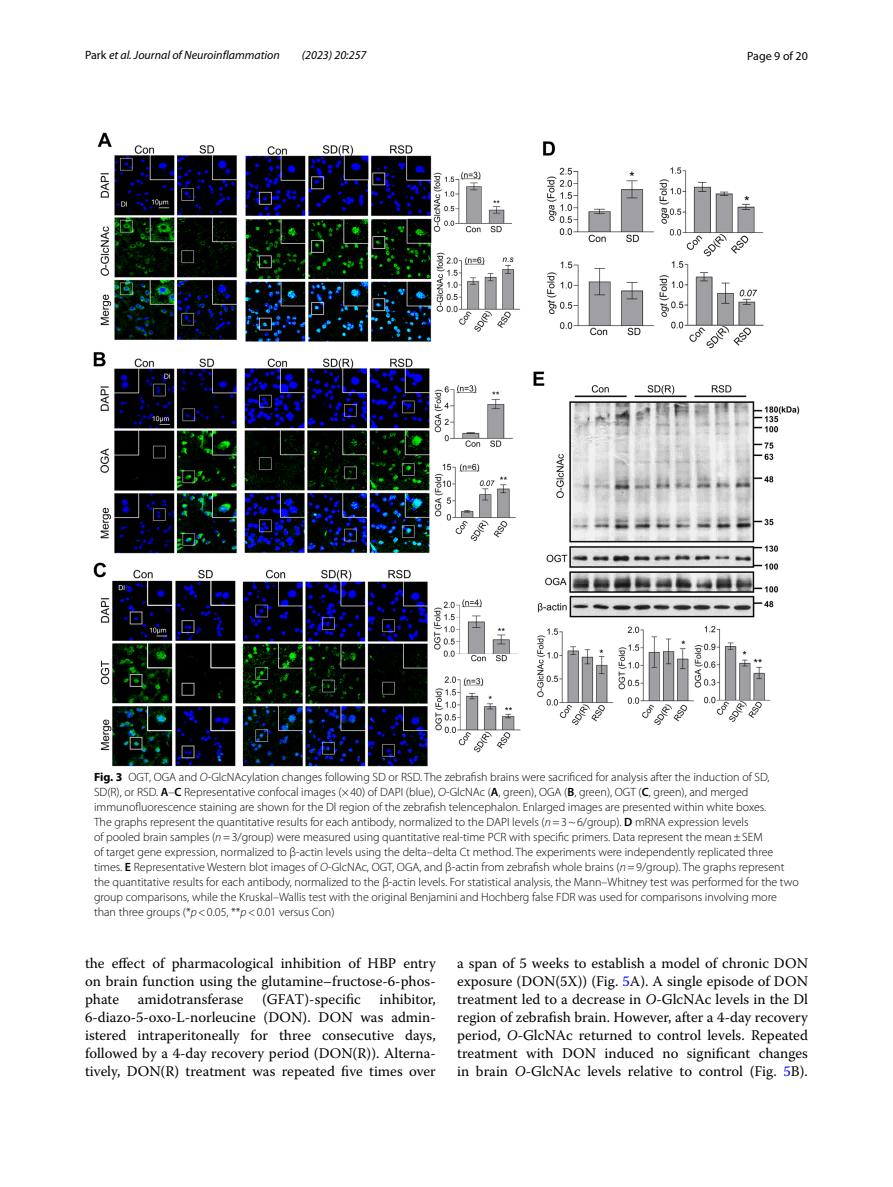
<style>
.page{position:relative;width:893px;height:1187px;background:#fff}
.page>*{position:absolute;margin:0;border:0;box-sizing:border-box;transform-origin:0 0}
.t1{font:14.7px/18px "Warnock Pro";color:#000;text-align:justify}
.t2{font:300 12px/15px "Myriad Pro";color:#000}
.t3{font:italic 12px "Myriad Pro";color:#000}
.t4{font:12px "Myriad Pro";color:#000}
.s1{font-style:normal}
.s2{font-weight:700}
.s3{font-style:italic}
.s4{font-weight:600}
.s5{color:#00f}
</style>
<div class="page">
<img style="left:94px;top:133px;width:705px;height:633px">
<p class="t3" style="left:85px;top:48px;width:196px"><span class="s1">Park</span> et al. Journal of Neuroinflammation</p>
<p class="t3" style="left:302px;top:48px;width:66px">(2023) 20:257</p>
<p class="t4" style="left:747px;top:48px;width:62px">Page 9 of 20</p>
<p class="t2" style="left:94px;top:770px;width:706px"><span class="s2">Fig. 3</span> OGT, OGA and <span class="s3">O</span>-GlcNAcylation changes following SD or RSD. The zebrafish brains were sacrificed for analysis after the induction of SD, SD(R), or RSD. <span class="s4">A</span>–<span class="s4">C</span> Representative confocal images (×40) of DAPI (blue), <span class="s3">O</span>-GlcNAc (<span class="s4">A</span>, green), OGA (<span class="s4">B</span>, green), OGT (<span class="s4">C</span>, green), and merged immunofluorescence staining are shown for the Dl region of the zebrafish telencephalon. Enlarged images are presented within white boxes.<br>The graphs represent the quantitative results for each antibody, normalized to the DAPI levels (<span class="s3">n</span>=3~6/group). <span class="s4">D</span> mRNA expression levels<br>of pooled brain samples (<span class="s3">n</span>=3/group) were measured using quantitative real-time PCR with specific primers. Data represent the mean±SEM<br>of target gene expression, normalized to β-actin levels using the delta–delta Ct method. The experiments were independently replicated three times. <span class="s4">E</span> Representative Western blot images of <span class="s3">O</span>-GlcNAc, OGT, OGA, and β-actin from zebrafish whole brains (<span class="s3">n</span>=9/group). The graphs represent the quantitative results for each antibody, normalized to the β-actin levels. For statistical analysis, the Mann–Whitney test was performed for the two group comparisons, while the Kruskal–Wallis test with the original Benjamini and Hochberg false FDR was used for comparisons involving more than three groups (*<span class="s3">p</span>&lt;0.05, **<span class="s3">p</span>&lt;0.01 versus Con)</p>
<p class="t1" style="left:85px;top:954px;width:352px">the effect of pharmacological inhibition of HBP entry on brain function using the glutamine–fructose-6-phos&shy;phate</p>
<p class="t1" style="left:138px;top:990px;width:107px">amidotransferase</p>
<p class="t1" style="left:262px;top:990px;width:100px">(GFAT)-specific</p>
<p class="t1" style="left:85px;top:990px;width:352px;text-indent:295px">inhibitor, 6-diazo-5-oxo-L-norleucine (DON). DON was admin&shy;istered intraperitoneally for three consecutive days, followed by a 4-day recovery period (DON(R)). Alterna&shy;tively, DON(R) treatment was repeated five times over</p>
<p class="t1" style="left:457px;top:954px;width:352px">a span of 5 weeks to establish a model of chronic DON exposure (DON(5X)) (Fig. <span class="s5">5</span>A). A single episode of DON treatment led to a decrease in <span class="s3">O</span>-GlcNAc levels in the Dl region of zebrafish brain. However, after a 4-day recovery period, <span class="s3">O</span>-GlcNAc returned to control levels. Repeated treatment with DON induced no significant changes in brain <span class="s3">O</span>-GlcNAc levels relative to control (Fig. <span class="s5">5</span>B).</p>
</div>
